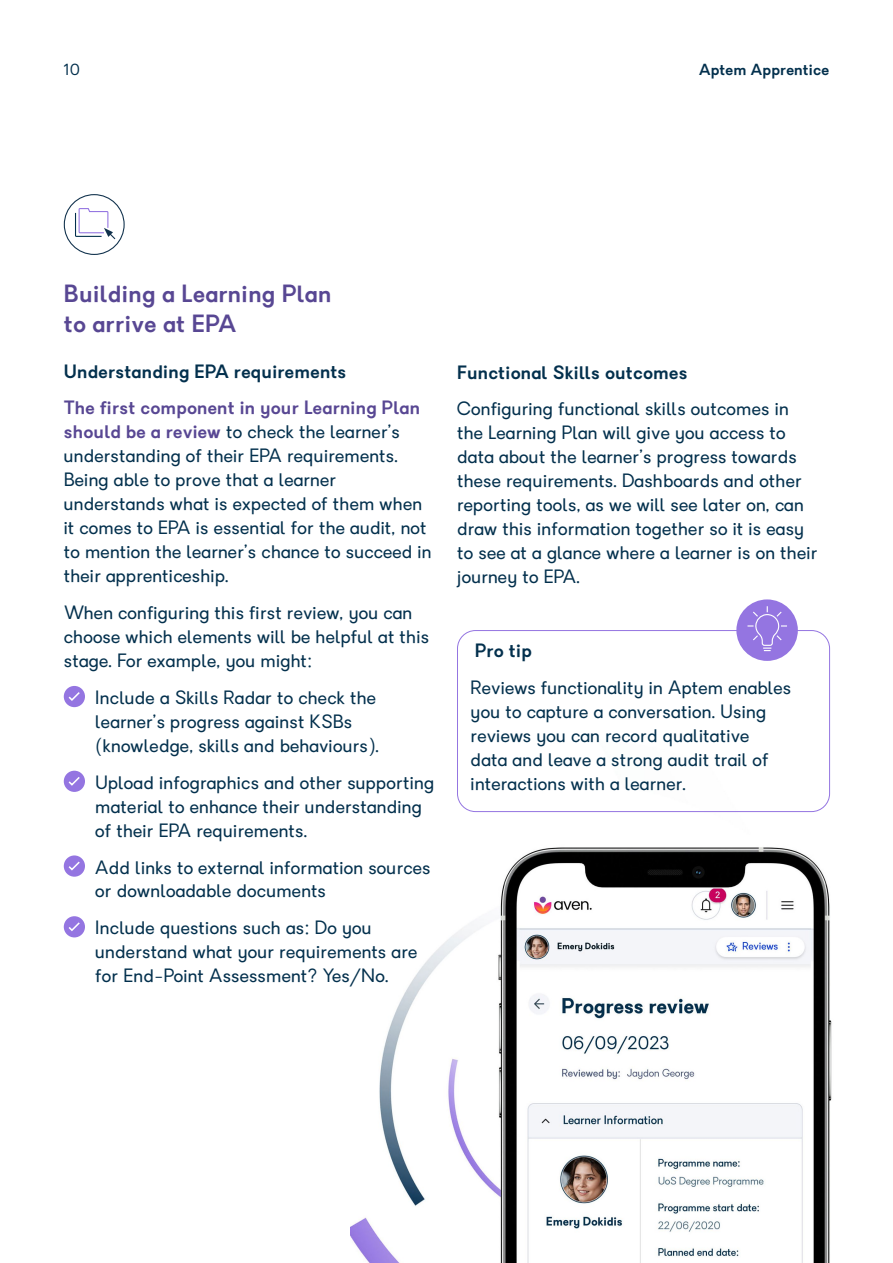
<style>
.page{position:relative;width:893px;height:1263px;background:#fff}
.page>*{position:absolute;margin:0;border:0;box-sizing:border-box;transform-origin:0 0}
.t1{font:600 23.25px/30px "Granary";letter-spacing:.02em;color:#584793}
.t2{font:18px/24px "Granary";letter-spacing:.02em;color:#03304d}
.t3{font:600 18px "Granary";letter-spacing:.02em;color:#03304d}
.t4{font:600 15px "Granary";letter-spacing:.02em;color:#03304d}
.t5{font:15px "Granary";color:#03304d}
.s1{font-weight:600;color:#584793}
</style>
<div class="page">
<img style="left:350px;top:721px;width:482px;height:542px">
<div style="left:64px;top:686px;width:21px;height:21px;background:#9475e1;border-radius:50%"></div>
<svg style="left:68px;top:692px;width:12px;height:9px"></svg>
<div style="left:64px;top:771px;width:21px;height:21px;background:#9475e1;border-radius:50%"></div>
<svg style="left:68px;top:777px;width:12px;height:9px"></svg>
<div style="left:64px;top:855px;width:21px;height:22px;background:#9475e1;border-radius:50%"></div>
<svg style="left:68px;top:861px;width:12px;height:10px"></svg>
<div style="left:64px;top:916px;width:21px;height:21px;background:#9475e1;border-radius:50%"></div>
<svg style="left:68px;top:922px;width:12px;height:9px"></svg>
<div style="left:457px;top:630px;width:373px;height:182px;border:1px solid #9475e1;border-radius:18px"></div>
<div style="left:736px;top:599px;width:62px;height:62px;background:#9475e1;border-radius:50%"></div>
<svg style="left:746px;top:605px;width:42px;height:46px"></svg>
<div style="left:64px;top:194px;width:61px;height:61px;border:1px solid #10314c;border-radius:50%"></div>
<svg style="left:75px;top:208px;width:41px;height:32px"></svg>
<p class="t5" style="left:64px;top:60px;width:18px">10</p>
<p class="t4" style="left:699px;top:60px;width:132px">Aptem Apprentice</p>
<p class="t1" style="left:64px;top:279px;width:269px">Building a Learning Plan to arrive at EPA</p>
<p class="t3" style="left:64px;top:359px;width:284px">Understanding EPA requirements</p>
<p class="t2" style="left:64px;top:396px;width:369px"><span class="s1">The first component in your Learning Plan should be a review</span> to check the learner’s understanding of their EPA requirements.<br>Being able to prove that a learner understands what is expected of them when it comes to EPA is essential for the audit, not to mention the learner’s chance to succeed in their apprenticeship.</p>
<p class="t2" style="left:64px;top:601px;width:367px">When configuring this first review, you can choose which elements will be helpful at this stage. For example, you might:</p>
<p class="t2" style="left:95px;top:686px;width:285px">Include a Skills Radar to check the learner’s progress against KSBs (knowledge, skills and behaviours).</p>
<p class="t2" style="left:95px;top:770px;width:340px">Upload infographics and other supporting material to enhance their understanding of their EPA requirements.</p>
<p class="t2" style="left:95px;top:855px;width:336px">Add links to external information sources or downloadable documents</p>
<p class="t2" style="left:95px;top:916px;width:323px">Include questions such as: Do you understand what your requirements are for End-Point Assessment? Yes/No.</p>
<p class="t3" style="left:457px;top:360px;width:232px">Functional Skills outcomes</p>
<p class="t2" style="left:457px;top:397px;width:362px">Configuring functional skills outcomes in the Learning Plan will give you access to data about the learner’s progress towards these requirements. Dashboards and other reporting tools, as we will see later on, can draw this information together so it is easy to see at a glance where a learner is on their journey to EPA.</p>
<p class="t3" style="left:475px;top:639px;width:58px">Pro tip</p>
<p class="t2" style="left:471px;top:676px;width:322px">Reviews functionality in Aptem enables you to capture a conversation. Using reviews you can record qualitative<br>data and leave a strong audit trail of interactions with a learner.</p>
</div>
